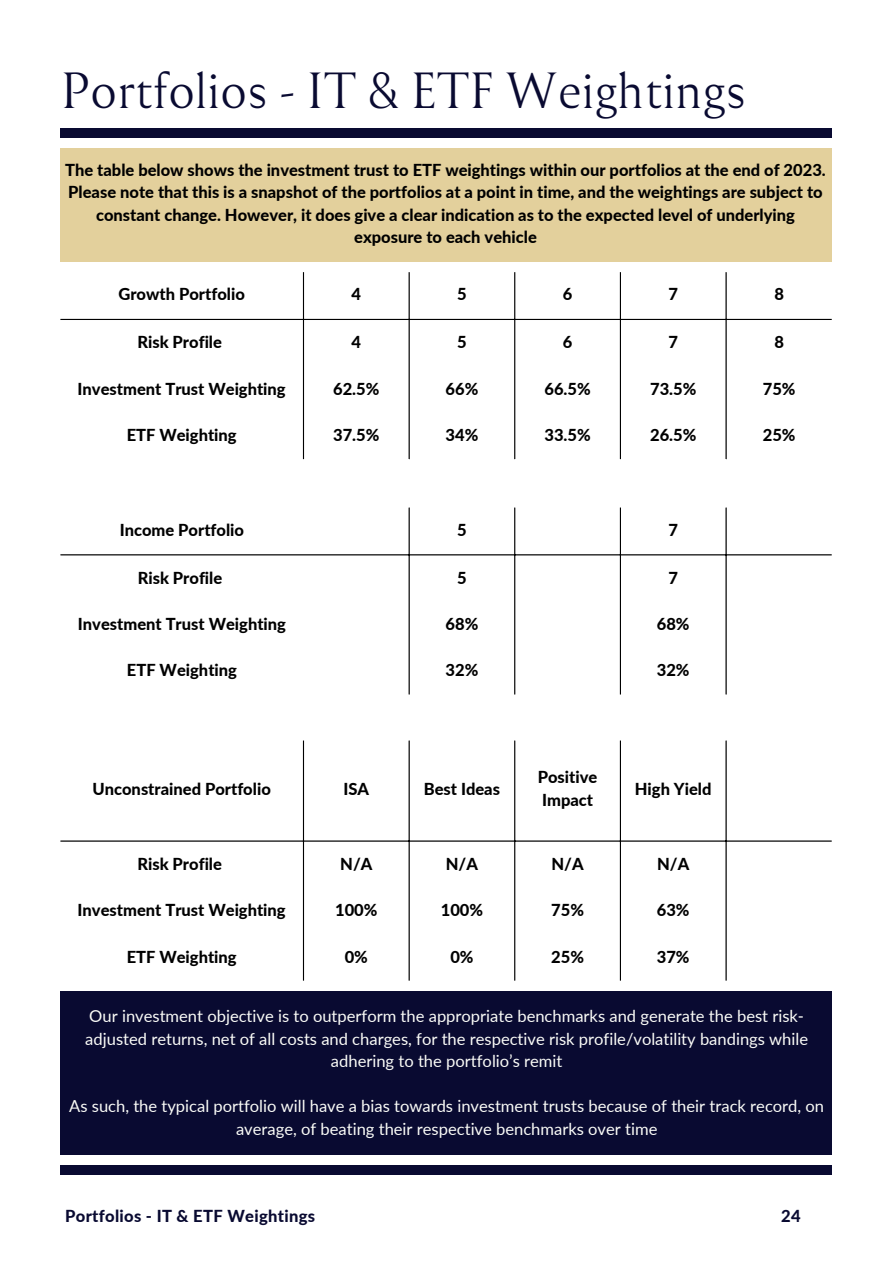
<style>
.page{position:relative;width:893px;height:1264px;background:#fff}
.page>*{position:absolute;margin:0;border:0;box-sizing:border-box;transform-origin:0 0}
.t1{font:47.25px "Reforma 1918 Blanca";color:#090a31}
.t2{font:800 16.5px/22.5px "Lato";color:#000;text-align:center}
.t3{font:16.5px/22.5px "Lato";color:#fafbf7;text-align:center}
.t4{font:800 16.5px "Lato";letter-spacing:.02em;color:#090a31}
</style>
<div class="page">
<div style="left:60px;top:1165px;width:771px;height:9px;background:#090a31"></div>
<div style="left:60px;top:128px;width:771px;height:9px;background:#090a31"></div>
<div style="left:60px;top:148px;width:771px;height:114px;background:#e3d09c"></div>
<hr style="left:303px;top:272px;width:1px;height:187px;background:#000">
<hr style="left:303px;top:740px;width:1px;height:240px;background:#000">
<hr style="left:408px;top:272px;width:1px;height:187px;background:#000">
<hr style="left:408px;top:507px;width:1px;height:187px;background:#000">
<hr style="left:408px;top:740px;width:1px;height:240px;background:#000">
<hr style="left:514px;top:272px;width:1px;height:187px;background:#000">
<hr style="left:514px;top:507px;width:1px;height:187px;background:#000">
<hr style="left:514px;top:740px;width:1px;height:240px;background:#000">
<hr style="left:619px;top:272px;width:2px;height:187px;background:#000">
<hr style="left:619px;top:507px;width:2px;height:187px;background:#000">
<hr style="left:619px;top:740px;width:2px;height:240px;background:#000">
<hr style="left:725px;top:272px;width:1px;height:187px;background:#000">
<hr style="left:725px;top:507px;width:1px;height:187px;background:#000">
<hr style="left:725px;top:740px;width:1px;height:240px;background:#000">
<hr style="left:60px;top:319px;width:771px;height:1px;background:#000">
<hr style="left:60px;top:554px;width:771px;height:1px;background:#000">
<hr style="left:60px;top:840px;width:771px;height:1px;background:#000">
<div style="left:60px;top:991px;width:771px;height:163px;background:#090a31"></div>
<h1 class="t1" style="left:60px;top:57px;width:687px">Portfolios - IT &amp; ETF Weightings</h1>
<p class="t2" style="left:65px;top:158px;width:762px">The table below shows the investment trust to ETF weightings within our portfolios at the end of 2023.<br>Please note that this is a snapshot of the portfolios at a point in time, and the weightings are subject to constant change. However, it does give a clear indication as to the expected level of underlying exposure to each vehicle</p>
<p class="t2" style="left:118px;top:283px;width:128px">Growth Portfolio</p>
<p class="t2" style="left:351px;top:283px;width:11px">4</p>
<p class="t2" style="left:457px;top:283px;width:11px">5</p>
<p class="t2" style="left:562px;top:283px;width:11px">6</p>
<p class="t2" style="left:668px;top:283px;width:11px">7</p>
<p class="t2" style="left:774px;top:283px;width:11px">8</p>
<p class="t2" style="left:137px;top:330px;width:86px">Risk Profile</p>
<p class="t2" style="left:351px;top:330px;width:11px">4</p>
<p class="t2" style="left:457px;top:330px;width:11px">5</p>
<p class="t2" style="left:562px;top:330px;width:11px">6</p>
<p class="t2" style="left:668px;top:330px;width:11px">7</p>
<p class="t2" style="left:774px;top:330px;width:11px">8</p>
<p class="t2" style="left:78px;top:377px;width:209px">Investment Trust Weighting</p>
<p class="t2" style="left:333px;top:377px;width:48px">62.5%</p>
<p class="t2" style="left:445px;top:377px;width:34px">66%</p>
<p class="t2" style="left:544px;top:377px;width:48px">66.5%</p>
<p class="t2" style="left:650px;top:377px;width:48px">73.5%</p>
<p class="t2" style="left:762px;top:377px;width:34px">75%</p>
<p class="t2" style="left:127px;top:423px;width:111px">ETF Weighting</p>
<p class="t2" style="left:333px;top:423px;width:48px">37.5%</p>
<p class="t2" style="left:445px;top:423px;width:34px">34%</p>
<p class="t2" style="left:544px;top:423px;width:48px">33.5%</p>
<p class="t2" style="left:650px;top:423px;width:48px">26.5%</p>
<p class="t2" style="left:762px;top:423px;width:34px">25%</p>
<p class="t2" style="left:120px;top:518px;width:126px">Income Portfolio</p>
<p class="t2" style="left:457px;top:518px;width:11px">5</p>
<p class="t2" style="left:668px;top:518px;width:11px">7</p>
<p class="t2" style="left:138px;top:566px;width:86px">Risk Profile</p>
<p class="t2" style="left:457px;top:566px;width:11px">5</p>
<p class="t2" style="left:668px;top:566px;width:11px">7</p>
<p class="t2" style="left:78px;top:612px;width:209px">Investment Trust Weighting</p>
<p class="t2" style="left:445px;top:612px;width:34px">68%</p>
<p class="t2" style="left:656px;top:612px;width:34px">68%</p>
<p class="t2" style="left:127px;top:658px;width:111px">ETF Weighting</p>
<p class="t2" style="left:445px;top:658px;width:34px">32%</p>
<p class="t2" style="left:656px;top:658px;width:34px">32%</p>
<p class="t2" style="left:92px;top:777px;width:180px">Unconstrained Portfolio</p>
<p class="t2" style="left:343px;top:777px;width:27px">ISA</p>
<p class="t2" style="left:424px;top:777px;width:78px">Best Ideas</p>
<p class="t2" style="left:537px;top:765px;width:61px;text-align:left">Positive<br>Impact</p>
<p class="t2" style="left:634px;top:777px;width:78px">High Yield</p>
<p class="t2" style="left:137px;top:852px;width:86px">Risk Profile</p>
<p class="t2" style="left:340px;top:852px;width:34px">N/A</p>
<p class="t2" style="left:446px;top:852px;width:34px">N/A</p>
<p class="t2" style="left:551px;top:852px;width:34px">N/A</p>
<p class="t2" style="left:657px;top:852px;width:34px">N/A</p>
<p class="t2" style="left:78px;top:898px;width:209px">Investment Trust Weighting</p>
<p class="t2" style="left:335px;top:898px;width:44px">100%</p>
<p class="t2" style="left:441px;top:898px;width:44px">100%</p>
<p class="t2" style="left:551px;top:898px;width:34px">75%</p>
<p class="t2" style="left:656px;top:898px;width:34px">63%</p>
<p class="t2" style="left:127px;top:944px;width:111px">ETF Weighting</p>
<p class="t2" style="left:344px;top:944px;width:25px">0%</p>
<p class="t2" style="left:450px;top:944px;width:25px">0%</p>
<p class="t2" style="left:551px;top:944px;width:34px">25%</p>
<p class="t2" style="left:656px;top:944px;width:34px">37%</p>
<p class="t3" style="left:85px;top:1004px;width:724px">Our investment objective is to outperform the appropriate benchmarks and generate the best risk&shy;adjusted returns, net of all costs and charges, for the respective risk profile/volatility bandings while adhering to the portfolio’s remit</p>
<p class="t3" style="left:69px;top:1094px;width:756px">As such, the typical portfolio will have a bias towards investment trusts because of their track record, on average, of beating their respective benchmarks over time</p>
<p class="t4" style="left:65px;top:1206px;width:251px">Portfolios - IT &amp; ETF Weightings</p>
<p class="t4" style="left:781px;top:1206px;width:21px">24</p>
</div>
